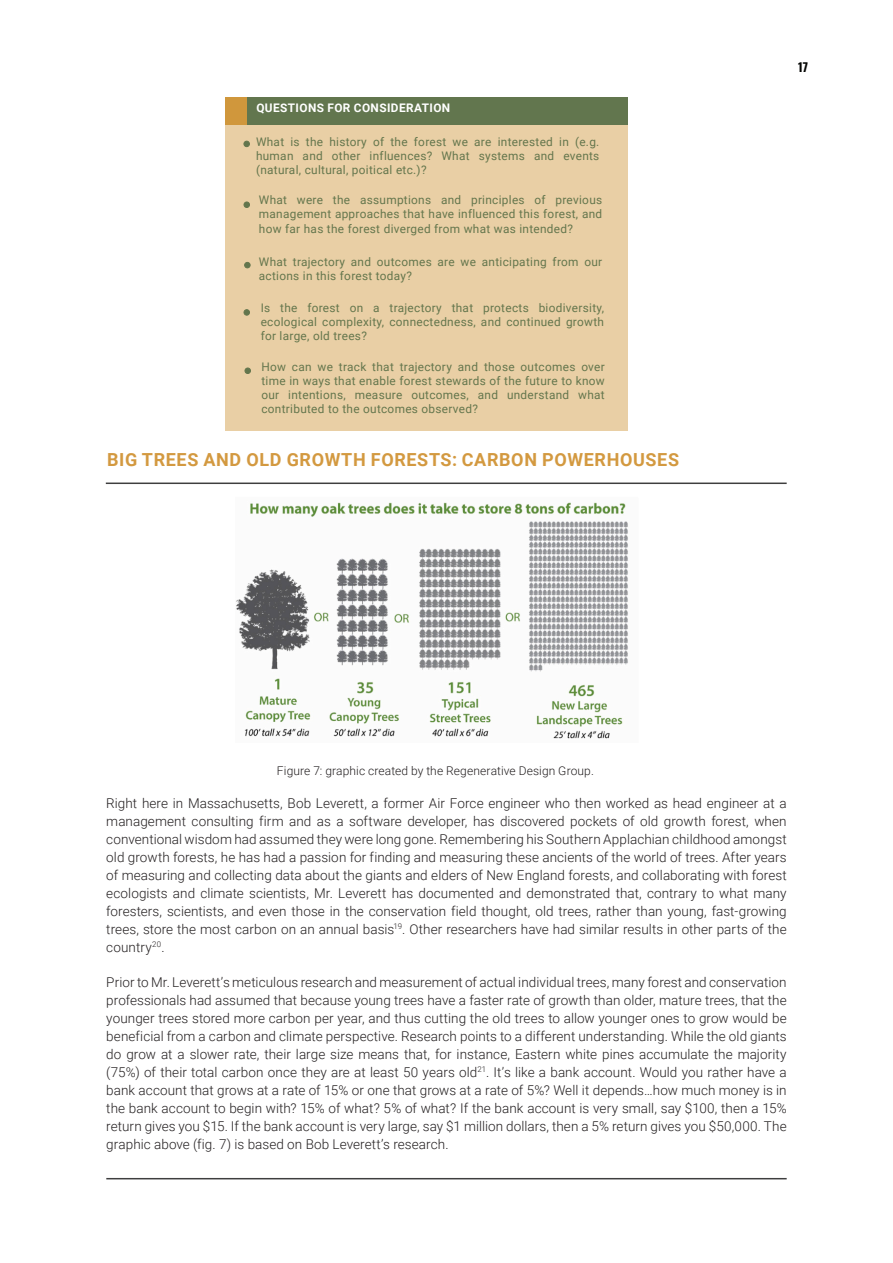
<style>
.page{position:relative;width:893px;height:1263px;background:#fff}
.page>*{position:absolute;margin:0;border:0;box-sizing:border-box;transform-origin:0 0}
.t1{font:700 18px "Roboto";letter-spacing:.035em;color:#d39940}
.Leeza_s_mastermind{font:300 13.5px/18px "Roboto";letter-spacing:.005em;color:#231f20;text-align:justify}
.Actions_Format{font:300 12px "Roboto";letter-spacing:.01em;color:#231f20}
.t2{font:700 12px "Oswald";color:#040503}
.Lato_white_9{font:11.85px/14.2px "Roboto";letter-spacing:.025em;color:#64764d;text-align:justify}
.t3{font:700 11.85px "Roboto";letter-spacing:.035em;color:#fff}
</style>
<div class="page">
<img style="left:236px;top:502px;width:392px;height:237px">
<div style="left:225px;top:109px;width:403px;height:322px;background:#e9cfa5"></div>
<div style="left:225px;top:98px;width:403px;height:27px;background:#62764e"></div>
<div style="left:225px;top:98px;width:22px;height:27px;background:#d0973c"></div>
<div style="left:243px;top:141px;width:7px;height:6px;border:1px solid #64764d;border-radius:50%"></div>
<div style="left:243px;top:201px;width:7px;height:7px;border:1px solid #64764d;border-radius:50%"></div>
<div style="left:243px;top:309px;width:7px;height:7px;border:1px solid #64764d;border-radius:50%"></div>
<div style="left:244px;top:262px;width:7px;height:6px;border:1px solid #64764d;border-radius:50%"></div>
<div style="left:244px;top:367px;width:7px;height:7px;border:1px solid #64764d;border-radius:50%"></div>
<hr style="left:106px;top:482px;width:681px;height:2px;background:#3e3e3f">
<hr style="left:106px;top:1178px;width:681px;height:1px;background:#3e3e3f">
<p class="t3" style="left:256px;top:100px;width:195px">QUESTIONS FOR CONSIDERATION</p>
<p class="Lato_white_9" style="left:256px;top:134px;width:345px">What is the history of the forest we are interested in (e.g. human and other influences? What systems and events (natural, cultural, poitical etc.)?</p>
<p class="Lato_white_9" style="left:259px;top:192px;width:345px">What were the assumptions and principles of previous management approaches that have influenced this forest, and how far has the forest diverged from what was intended?</p>
<p class="Lato_white_9" style="left:259px;top:254px;width:345px">What trajectory and outcomes are we anticipating from our actions in this forest today?</p>
<p class="Lato_white_9" style="left:261px;top:300px;width:345px">Is the forest on a trajectory that protects biodiversity, ecological complexity, connectedness, and continued growth for large, old trees?</p>
<p class="Lato_white_9" style="left:261px;top:359px;width:345px">How can we track that trajectory and those outcomes over time in ways that enable forest stewards of the future to know our intentions, measure outcomes, and understand what contributed to the outcomes observed?</p>
<p class="t1" style="left:107px;top:447px;width:574px">BIG TREES AND OLD GROWTH FORESTS: CARBON POWERHOUSES</p>
<p class="t2" style="left:798px;top:61px;width:11px">17</p>
<p class="Actions_Format" style="left:277px;top:762px;width:318px">Figure 7: graphic created by the Regenerative Design Group.</p>
<p class="Leeza_s_mastermind" style="left:106px;top:793px;width:682px">Right here in Massachusetts, Bob Leverett, a former Air Force engineer who then worked as head engineer at a management consulting firm and as a software developer, has discovered pockets of old growth forest, when conventional wisdom had assumed they were long gone. Remembering his Southern Applachian childhood amongst old growth forests, he has had a passion for finding and measuring these ancients of the world of trees. After years of measuring and collecting data about the giants and elders of New England forests, and collaborating with forest ecologists and climate scientists, Mr. Leverett has documented and demonstrated that, contrary to what many foresters, scientists, and even those in the conservation field thought, old trees, rather than young, fast-growing trees, store the most carbon on an annual basis<sup>19</sup>. Other researchers have had similar results in other parts of the country<sup>20</sup>.</p>
<p class="Leeza_s_mastermind" style="left:106px;top:972px;width:682px">Prior to Mr. Leverett’s meticulous research and measurement of actual individual trees, many forest and conservation professionals had assumed that because young trees have a faster rate of growth than older, mature trees, that the younger trees stored more carbon per year, and thus cutting the old trees to allow younger ones to grow would be beneficial from a carbon and climate perspective. Research points to a different understanding. While the old giants do grow at a slower rate, their large size means that, for instance, Eastern white pines accumulate the majority (75%) of their total carbon once they are at least 50 years old<sup>21</sup>. It’s like a bank account. Would you rather have a bank account that grows at a rate of 15% or one that grows at a rate of 5%? Well it depends…how much money is in the bank account to begin with? 15% of what? 5% of what? If the bank account is very small, say $100, then a 15% return gives you $15. If the bank account is very large, say $1 million dollars, then a 5% return gives you $50,000. The graphic above (fig. 7) is based on Bob Leverett’s research.</p>
</div>
